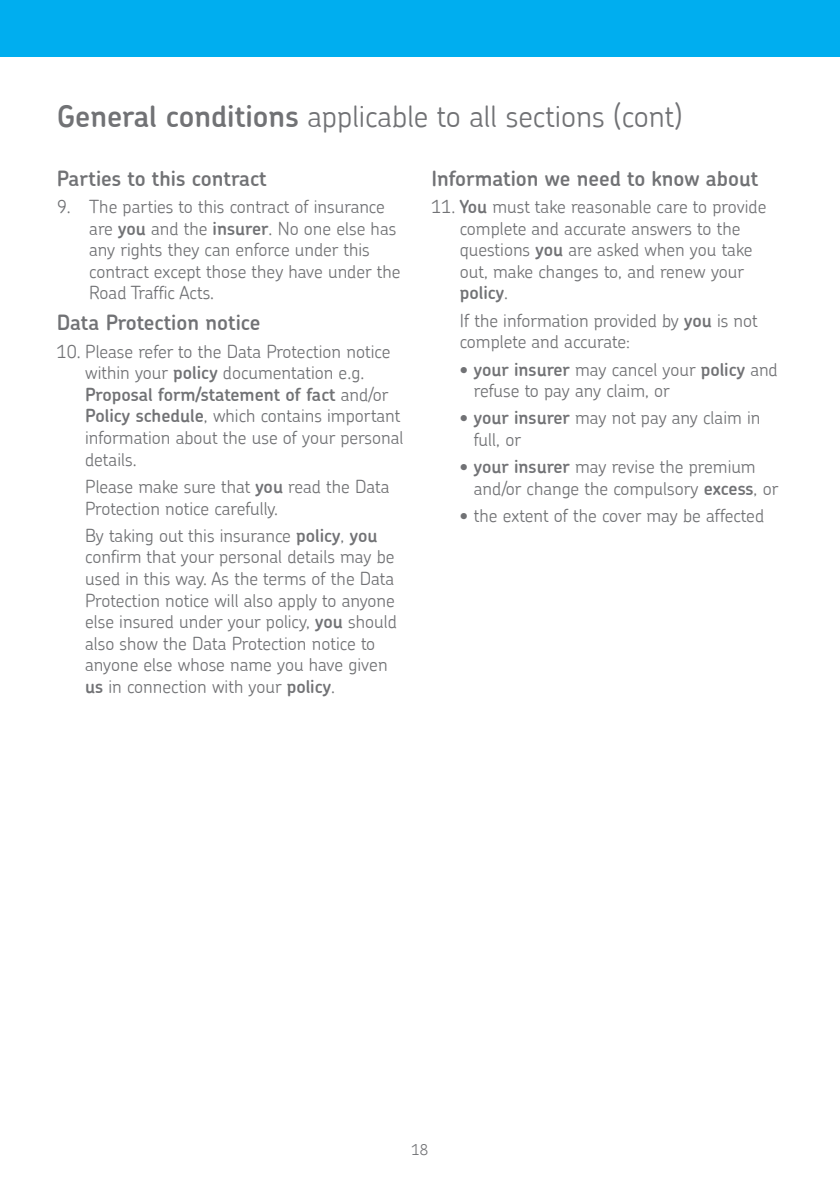
<style>
.page{position:relative;width:840px;height:1191px;background:#fff}
.page>*{position:absolute;margin:0;border:0;box-sizing:border-box;transform-origin:0 0}
.t1{font:300 30px "Chevin";color:#717275}
.t2{font:600 21px "Chevin";color:#717275}
.t3{font:300 18px/21.6px "Chevin";color:#717275}
.t4{font:300 15px "Chevin";color:#717275}
.s1{font-weight:600}
</style>
<div class="page">
<div style="left:0;top:0;width:839px;height:57px;background:#00aeef"></div>
<hr style="left:839px;top:0;width:1px;height:57px;background:#00aeef">
<p class="t1" style="left:57px;top:97px;width:627px"><span class="s1">General conditions</span> applicable to all sections (cont)</p>
<p class="t2" style="left:57px;top:164px;width:211px">Parties to this contract</p>
<p class="t3" style="left:89px;top:195px;width:312px;text-indent:-32px">9. The parties to this contract of insurance are <span class="s1">you</span> and the <span class="s1">insurer</span>. No one else has any rights they can enforce under this contract except those they have under the Road Traffic Acts.</p>
<p class="t2" style="left:57px;top:309px;width:205px">Data Protection notice</p>
<p class="t3" style="left:85px;top:340px;width:320px;text-indent:-28px">10. Please refer to the Data Protection notice within your <span class="s1">policy</span> documentation e.g.<br><span class="s1">Proposal form/statement of fact</span> and/or <span class="s1">Policy schedule</span>, which contains important information about the use of your personal details.</p>
<p class="t3" style="left:85px;top:475px;width:306px">Please make sure that <span class="s1">you</span> read the Data<br>Protection notice carefully.</p>
<p class="t3" style="left:85px;top:524px;width:313px">By taking out this insurance <span class="s1">policy</span>, <span class="s1">you </span>confirm that your personal details may be used in this way. As the terms of the Data Protection notice will also apply to anyone else insured under your policy, <span class="s1">you</span> should also show the Data Protection notice to anyone else whose name you have given <span class="s1">us</span> in connection with your <span class="s1">policy</span>.</p>
<p class="t2" style="left:431px;top:164px;width:328px">Information we need to know about</p>
<p class="t3" style="left:459px;top:195px;width:308px;text-indent:-28px">11. <span class="s1">You</span> must take reasonable care to provide complete and accurate answers to the questions <span class="s1">you</span> are asked when you take out, make changes to, and renew your <span class="s1">policy</span>.</p>
<p class="t3" style="left:459px;top:309px;width:299px">If the information provided by <span class="s1">you</span> is not complete and accurate:</p>
<p class="t3" style="left:473px;top:358px;width:305px;text-indent:-14px">• <span class="s1">your insurer</span> may cancel your <span class="s1">policy</span> and refuse to pay any claim, or</p>
<p class="t3" style="left:473px;top:407px;width:288px;text-indent:-14px">• <span class="s1">your insurer</span> may not pay any claim in full, or</p>
<p class="t3" style="left:473px;top:456px;width:306px;text-indent:-14px">• <span class="s1">your insurer</span> may revise the premium and/or change the compulsory <span class="s1">excess</span>, or</p>
<p class="t3" style="left:459px;top:504px;width:306px">• the extent of the cover may be affected</p>
<p class="t4" style="left:411px;top:1140px;width:18px">18</p>
</div>
